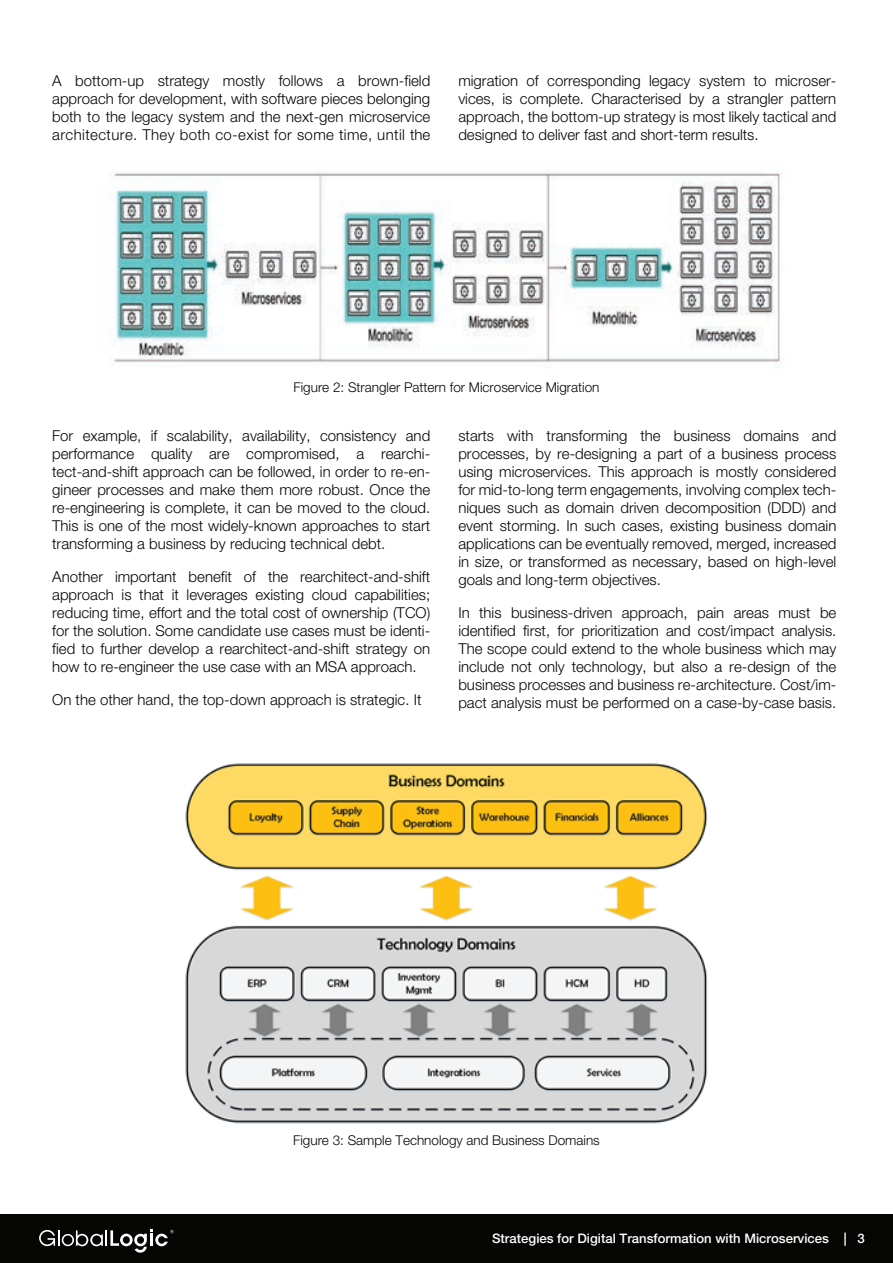
<style>
.page{position:relative;width:893px;height:1263px;background:#fff}
.page>*{position:absolute;margin:0;border:0;box-sizing:border-box;transform-origin:0 0}
.t1{font:300 15px/18px "Helvetica Neue";color:#050504;text-align:justify}
.t2{font:300 13.5px "Helvetica Neue";color:#050504}
.t3{font:500 13.2px "Helvetica Neue";color:#fff}
</style>
<div class="page">
<div style="left:0;top:1215px;width:893px;height:48px;background:#050504"></div>
<svg style="left:39px;top:1229px;width:135px;height:24px"></svg>
<img style="left:114px;top:171px;width:670px;height:193px">
<img style="left:185px;top:763px;width:523px;height:361px">
<p class="t1" style="left:52px;top:71px;width:380px">A bottom-up strategy mostly follows a brown-field approach for development, with software pieces belonging both to the legacy system and the next-gen microservice architecture. They both co-exist for some time, until the</p>
<p class="t1" style="left:458px;top:71px;width:380px">migration of corresponding legacy system to microser&shy;vices, is complete. Characterised by a strangler pattern approach, the bottom-up strategy is most likely tactical and designed to deliver fast and short-term results.</p>
<p class="t2" style="left:294px;top:378px;width:307px">Figure 2: Strangler Pattern for Microservice Migration</p>
<p class="t1" style="left:52px;top:426px;width:380px">For example, if scalability, availability, consistency and performance quality are compromised, a rearchi&shy;tect-and-shift approach can be followed, in order to re-en&shy;gineer processes and make them more robust. Once the re-engineering is complete, it can be moved to the cloud.<br>This is one of the most widely-known approaches to start transforming a business by reducing technical debt.</p>
<p class="t1" style="left:52px;top:567px;width:380px">Another important benefit of the rearchitect-and-shift approach is that it leverages existing cloud capabilities; reducing time, effort and the total cost of ownership (TCO) for the solution. Some candidate use cases must be identi&shy;fied to further develop a rearchitect-and-shift strategy on how to re-engineer the use case with an MSA approach.</p>
<p class="t1" style="left:52px;top:690px;width:371px">On the other hand, the top-down approach is strategic. It</p>
<p class="t1" style="left:458px;top:426px;width:380px">starts with transforming the business domains and processes, by re-designing a part of a business process using microservices. This approach is mostly considered for mid-to-long term engagements, involving complex tech&shy;niques such as domain driven decomposition (DDD) and event storming. In such cases, existing business domain applications can be eventually removed, merged, increased in size, or transformed as necessary, based on high-level goals and long-term objectives.</p>
<p class="t1" style="left:458px;top:603px;width:380px">In this business-driven approach, pain areas must be identified first, for prioritization and cost/impact analysis.<br>The scope could extend to the whole business which may include not only technology, but also a re-design of the business processes and business re-architecture. Cost/im&shy;pact analysis must be performed on a case-by-case basis.</p>
<p class="t2" style="left:293px;top:1132px;width:308px">Figure 3: Sample Technology and Business Domains</p>
<p class="t3" style="left:492px;top:1231px;width:374px">Strategies for Digital Transformation with Microservices | 3</p>
</div>
